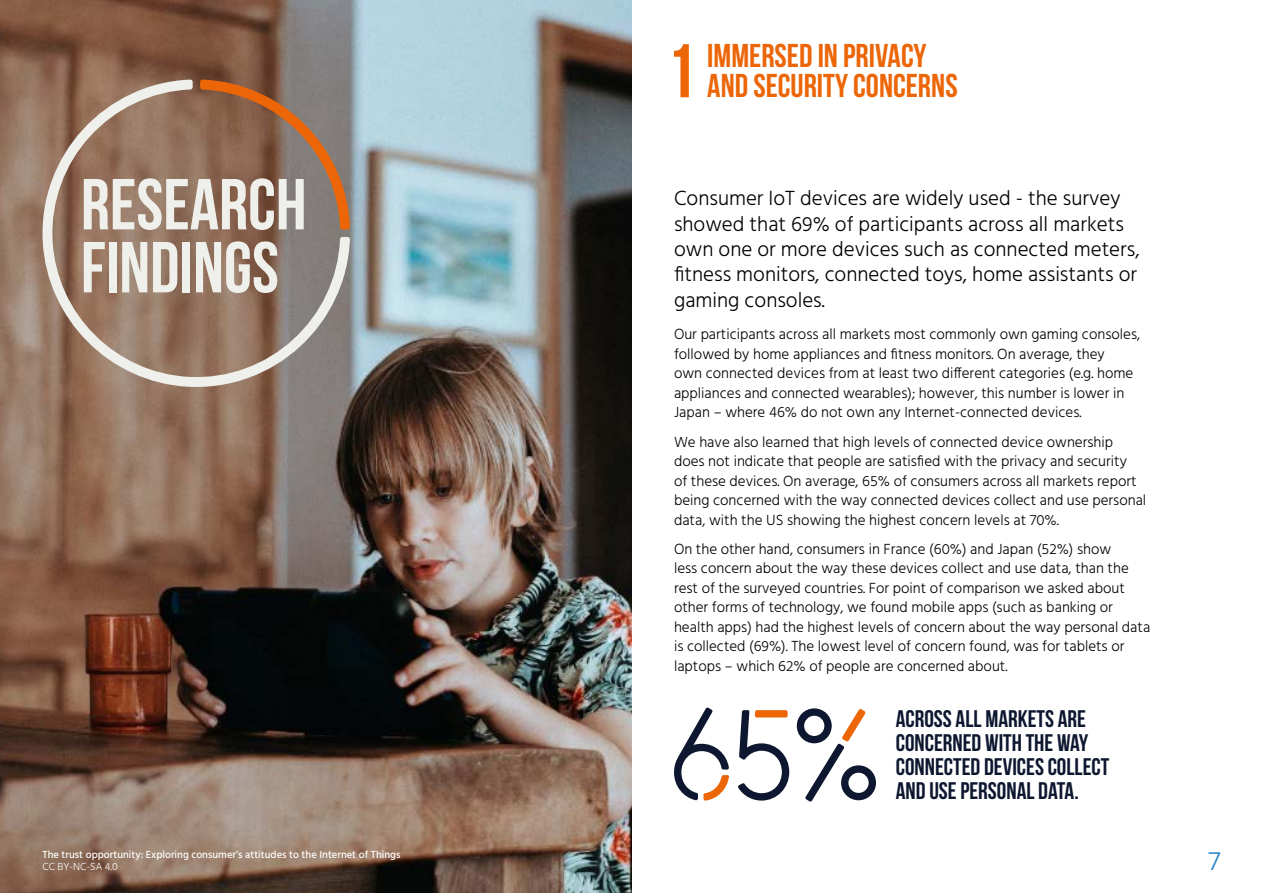
<style>
.page{position:relative;width:1263px;height:893px;background:#fff}
.page>*{position:absolute;margin:0;border:0;box-sizing:border-box;transform-origin:0 0}
.t1{font:700 75.9px "Bebas Neue";color:#ec6608}
.t2{font:700 72px/63px "Bebas Neue";color:#eff0eb}
.t3{font:700 33px/30px "Bebas Neue";color:#ec6608}
.t4{font:300 27px "Hind";color:#2581c4}
.t5{font:700 24px/24px "Bebas Neue";color:#0e1730}
.t6{font:300 21px/25.5px "Hind";color:#000}
.t7{font:300 15px/19.5px "Hind";color:#000}
.t8{font:500 10.5px "Hind";color:#fff}
.t9{font:300 10.5px "Hind";color:#fff}
</style>
<div class="page">
<img style="left:0;top:0;width:631px;height:893px">
<svg style="left:38px;top:80px;width:312px;height:311px;background:#977b6a"></svg>
<svg style="left:674px;top:707px;width:55px;height:94px"></svg>
<svg style="left:738px;top:710px;width:51px;height:91px"></svg>
<svg style="left:797px;top:708px;width:79px;height:94px"></svg>
<h1 class="t1" style="left:666px;top:29px;width:32px">1</h1>
<h3 class="t3" style="left:707px;top:40px;width:252px">IMMERSED IN PRIVACY<br>AND SECURITY CONCERNS</h3>
<h2 class="t2" style="left:81px;top:172px;width:227px">RESEARCH<br>FINDINGS</h2>
<h3 class="t6" style="left:674px;top:187px;width:467px">Consumer IoT devices are widely used - the survey showed that 69% of participants across all markets own one or more devices such as connected meters, fitness monitors, connected toys, home assistants or gaming consoles.</h3>
<p class="t7" style="left:674px;top:326px;width:468px">Our participants across all markets most commonly own gaming consoles, followed by home appliances and fitness monitors. On average, they<br>own connected devices from at least two different categories (e.g. home appliances and connected wearables); however, this number is lower in Japan – where 46% do not own any Internet-connected devices.</p>
<p class="t7" style="left:674px;top:433px;width:474px">We have also learned that high levels of connected device ownership does not indicate that people are satisfied with the privacy and security<br>of these devices. On average, 65% of consumers across all markets report being concerned with the way connected devices collect and use personal data, with the US showing the highest concern levels at 70%.</p>
<p class="t7" style="left:674px;top:540px;width:478px">On the other hand, consumers in France (60%) and Japan (52%) show<br>less concern about the way these devices collect and use data, than the rest of the surveyed countries. For point of comparison we asked about other forms of technology, we found mobile apps (such as banking or health apps) had the highest levels of concern about the way personal data is collected (69%). The lowest level of concern found, was for tablets or laptops – which 62% of people are concerned about.</p>
<h3 class="t5" style="left:896px;top:707px;width:215px">ACROSS ALL MARKETS ARE<br>CONCERNED WITH THE WAY<br>CONNECTED DEVICES COLLECT<br>AND USE PERSONAL DATA.</h3>
<p class="t8" style="left:43px;top:847px;width:359px">The trust opportunity: Exploring consumer’s attitudes to the Internet of Things</p>
<p class="t9" style="left:43px;top:859px;width:77px">CC BY-NC-SA 4.0</p>
<h3 class="t4" style="left:1208px;top:843px;width:13px">7</h3>
</div>
